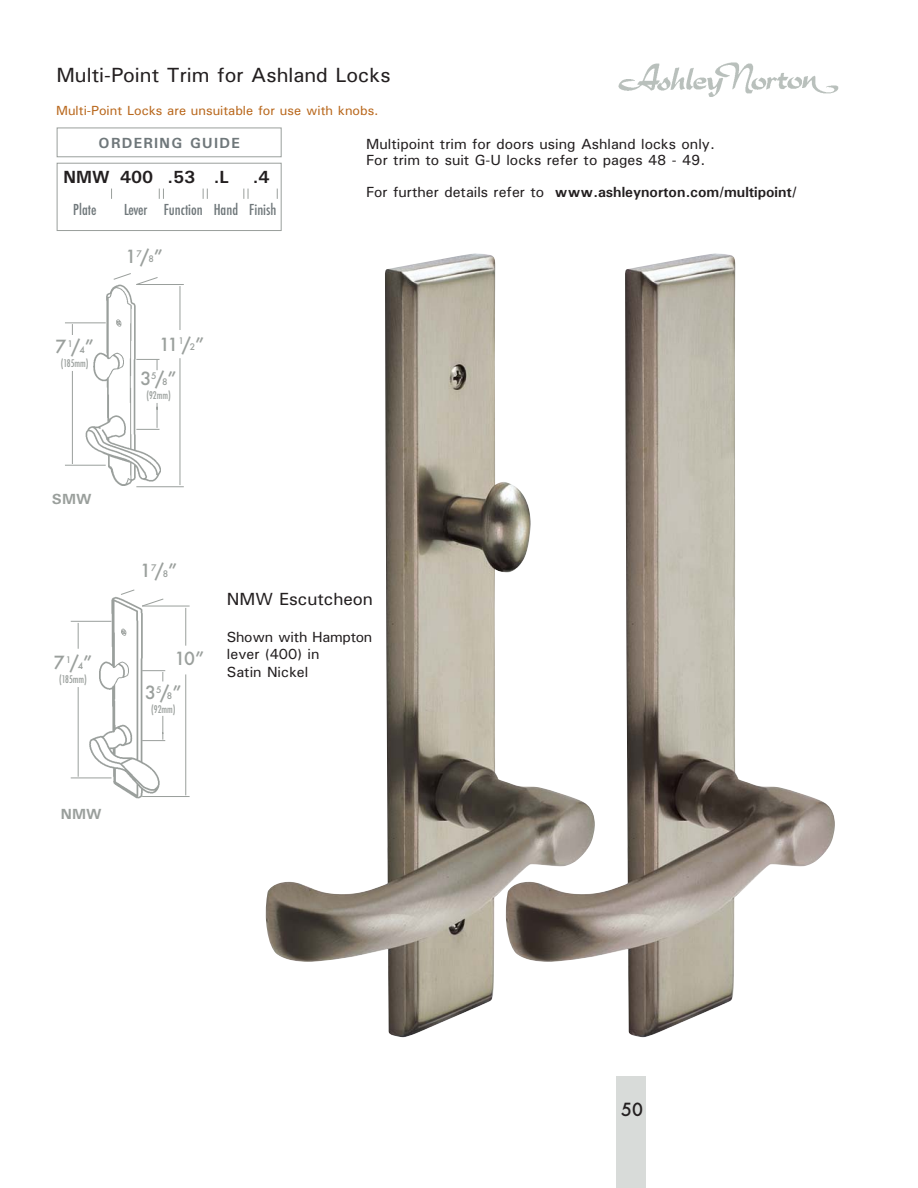
<style>
.page{position:relative;width:918px;height:1188px;background:#fff}
.page>*{position:absolute;margin:0;border:0;box-sizing:border-box;transform-origin:0 0}
.t1{font:20.55px "Univers";color:#231f20}
.t2{font:500 17.7px/34.8px "Futura";color:#9a9f9c}
.t3{font:700 17.7px "Univers";color:#231f20}
.t4{font:17.7px "Univers";color:#231f20}
.t5{font:500 17.7px "Futura";color:#231f20}
.t6{font:14.7px/17.7px "Univers";color:#231f20}
.t7{font:700 14.7px "Univers";color:#231f20}
.t8{font:500 condensed 14.7px "Futura";color:#6f777a}
.t9{font:700 14.7px "Univers";letter-spacing:.09em;color:#6f777a}
.t10{font:700 14.7px "Univers";color:#9a9f9c;scale:1.06 1}
.t11{font:13.2px "Univers";color:#b9681d}
.t12{font:500 condensed 10.35px "Futura";color:#9a9f9c;scale:.9 1}
.s1{font-size:8.85px}
.s2{font-weight:400}
</style>
<div class="page">
<img style="left:86px;top:285px;width:74px;height:201px">
<img style="left:89px;top:596px;width:70px;height:203px">
<img style="left:265px;top:253px;width:240px;height:784px">
<img style="left:505px;top:253px;width:330px;height:784px">
<div style="left:617px;top:1076px;width:29px;height:112px;background:#d8dbd9"></div>
<hr style="left:71px;top:621px;width:41px;height:1px;background:#9a9f9c">
<hr style="left:71px;top:778px;width:41px;height:1px;background:#9a9f9c">
<hr style="left:142px;top:606px;width:48px;height:1px;background:#9a9f9c">
<hr style="left:142px;top:796px;width:48px;height:1px;background:#9a9f9c">
<svg style="left:141px;top:598px;width:23px;height:9px"></svg>
<svg style="left:121px;top:589px;width:14px;height:6px"></svg>
<hr style="left:185px;top:674px;width:1px;height:121px;background:#9a9f9c">
<svg style="left:142px;top:716px;width:23px;height:25px"></svg>
<svg style="left:142px;top:670px;width:23px;height:11px"></svg>
<hr style="left:185px;top:608px;width:1px;height:38px;background:#9a9f9c">
<svg style="left:78px;top:623px;width:1px;height:26px"></svg>
<hr style="left:78px;top:687px;width:1px;height:90px;background:#9a9f9c">
<div style="left:57px;top:128px;width:225px;height:29px;border:1px solid #9a9f9c"></div>
<div style="left:57px;top:163px;width:225px;height:68px;border:1px solid #9a9f9c"></div>
<svg style="left:159px;top:189px;width:5px;height:10px"></svg>
<svg style="left:203px;top:189px;width:5px;height:10px"></svg>
<svg style="left:243px;top:189px;width:6px;height:10px"></svg>
<img style="left:618px;top:62px;width:221px;height:35px">
<hr style="left:65px;top:322px;width:41px;height:1px;background:#9a9f9c">
<hr style="left:65px;top:465px;width:41px;height:1px;background:#9a9f9c">
<hr style="left:136px;top:284px;width:48px;height:1px;background:#9a9f9c">
<hr style="left:136px;top:486px;width:48px;height:1px;background:#9a9f9c">
<svg style="left:113px;top:273px;width:45px;height:12px"></svg>
<hr style="left:180px;top:358px;width:1px;height:127px;background:#9a9f9c">
<svg style="left:136px;top:403px;width:23px;height:27px"></svg>
<svg style="left:136px;top:359px;width:23px;height:11px"></svg>
<hr style="left:180px;top:286px;width:1px;height:44px;background:#9a9f9c">
<hr style="left:72px;top:371px;width:1px;height:93px;background:#9a9f9c">
<h1 class="t1" style="left:56px;top:67px;width:336px">Multi-Point Trim for Ashland Locks</h1>
<p class="t11" style="left:56px;top:106px;width:324px">Multi-Point Locks are unsuitable for use with knobs.</p>
<p class="t9" style="left:99px;top:137px;width:143px">ORDERING GUIDE</p>
<p class="t3" style="left:63px;top:171px;width:167px">NMW 400 .53 .L</p>
<p class="t3" style="left:253px;top:171px;width:18px">.4</p>
<p class="t8" style="left:73px;top:202px;width:25px">Plate</p>
<p class="t8" style="left:164px;top:202px;width:114px">Function Hand Finish</p>
<p class="t8" style="left:124px;top:202px;width:25px">Lever</p>
<p class="t2" style="left:56px;top:331px;width:40px">7 <sup>1</sup>/<span class="s1">4</span>”</p>
<p class="t12" style="left:61px;top:358px;width:32px">(185mm)</p>
<p class="t2" style="left:126px;top:241px;width:39px">1<sup>7</sup>/<span class="s1">8</span>”</p>
<p class="t2" style="left:140px;top:328px;width:66px;text-indent:19px">11<sup>1</sup>/<span class="s1">2</span>”<br>3<sup>5</sup>/<span class="s1">8</span>”</p>
<p class="t12" style="left:146px;top:390px;width:29px">(92mm)</p>
<p class="t10" style="left:52px;top:494px;width:39px">SMW</p>
<p class="t2" style="left:140px;top:555px;width:39px">1<sup>7</sup>/<span class="s1">8</span>”</p>
<p class="t6" style="left:366px;top:137px;width:350px;line-height:16.2px">Multipoint trim for doors using Ashland locks only.<br>For trim to suit G-U locks refer to pages 48 - 49.</p>
<p class="t7" style="left:366px;top:187px;width:432px"><span class="s2">For further details refer to</span> www.ashleynorton.com/multipoint/</p>
<p class="t2" style="left:54px;top:647px;width:40px">7 <sup>1</sup>/<span class="s1">4</span>”</p>
<p class="t12" style="left:59px;top:674px;width:32px">(185mm)</p>
<p class="t10" style="left:61px;top:808px;width:40px">NMW</p>
<p class="t2" style="left:145px;top:642px;width:61px;text-indent:29px">10”<br>3<sup>5</sup>/<span class="s1">8</span>”</p>
<p class="t12" style="left:151px;top:704px;width:29px">(92mm)</p>
<p class="t4" style="left:227px;top:592px;width:148px">NMW Escutcheon</p>
<p class="t6" style="left:227px;top:629px;width:147px">Shown with Hampton lever (400) in<br>Satin Nickel</p>
<p class="t5" style="left:621px;top:1101px;width:23px">50</p>
</div>
